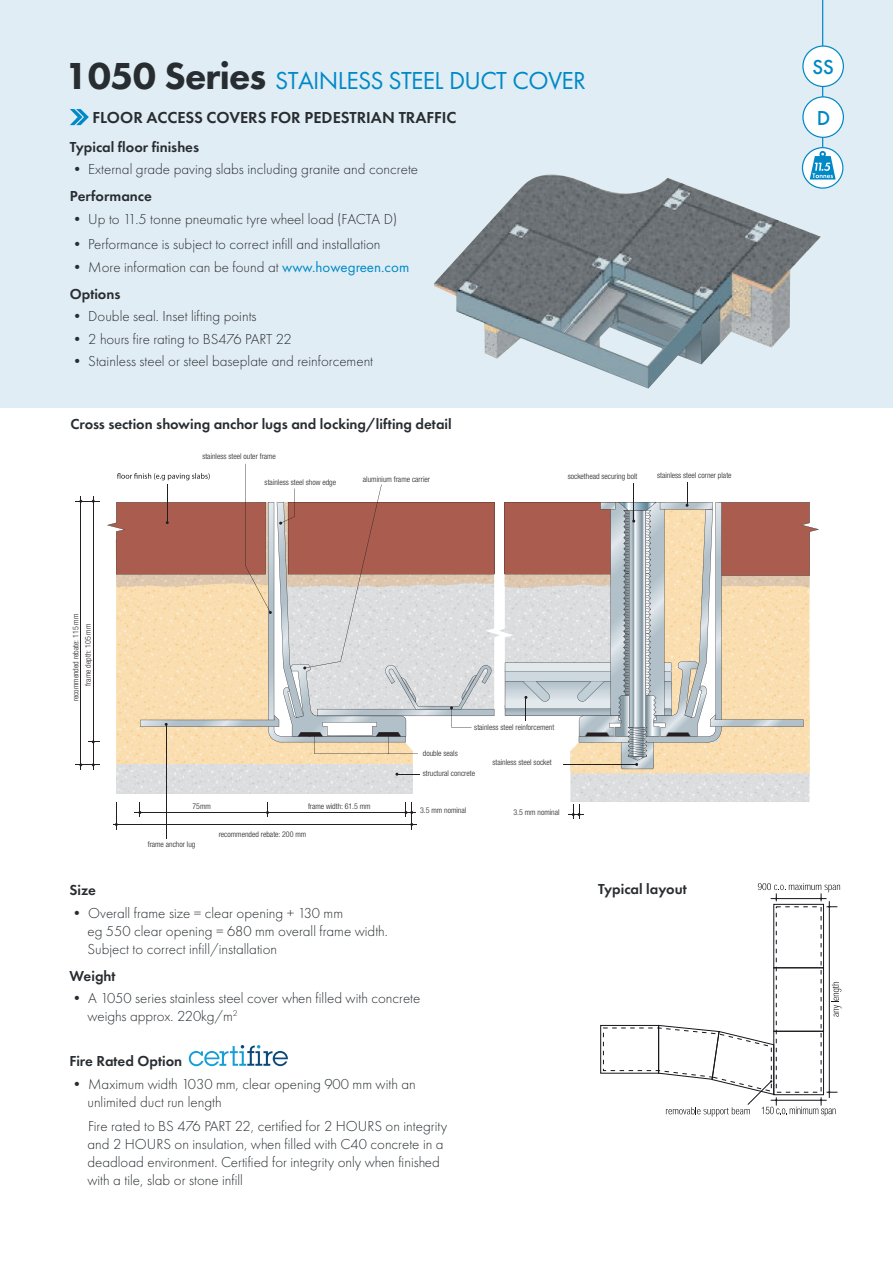
<style>
.page{position:relative;width:893px;height:1263px;background:#fff}
.page>*{position:absolute;margin:0;border:0;box-sizing:border-box;transform-origin:0 0}
.t1{font:25.5px "Futura PT";letter-spacing:-.025em;color:#0089c7}
.t2{font:500 21px "Futura PT";color:#0089c7}
.t3{font:600 16.5px "Futura PT";color:#282d31}
.t4{font:300 15px/18px "Futura PT";color:#282d31}
.t5{font:600 15px "Futura PT";color:#282d31}
.t6{font:300 condensed 7.95px "Helvetica Neue";color:#231f20}
.s1{font-weight:800;font-size:39px;color:#282d31}
.s2{font-weight:400;color:#0089c7}
.s3{font-weight:600}
</style>
<div class="page">
<div style="left:0;top:0;width:893px;height:407px;background:#e1edf4"></div>
<svg style="left:70px;top:109px;width:19px;height:16px"></svg>
<div style="left:773px;top:904px;width:51px;height:64px;border:1px solid #17141a"></div>
<div style="left:773px;top:967px;width:51px;height:64px;border:1px solid #17141a"></div>
<hr style="left:829px;top:901px;width:1px;height:197px;background:#17141a">
<div style="left:600px;top:1025px;width:59px;height:48px;border:1px solid #17141a"></div>
<svg style="left:758px;top:883px;width:82px;height:25px"></svg>
<svg style="left:832px;top:982px;width:9px;height:35px"></svg>
<svg style="left:603px;top:1025px;width:234px;height:92px"></svg>
<hr style="left:81px;top:496px;width:1px;height:274px;background:#231f20">
<hr style="left:93px;top:496px;width:1px;height:274px;background:#231f20">
<svg style="left:76px;top:500px;width:24px;height:3px"></svg>
<svg style="left:76px;top:763px;width:24px;height:3px"></svg>
<svg style="left:88px;top:740px;width:12px;height:3px"></svg>
<hr style="left:166px;top:724px;width:1px;height:115px;background:#231f20">
<svg style="left:107px;top:464px;width:712px;height:366px"></svg>
<img style="left:434px;top:174px;width:387px;height:215px">
<svg style="left:189px;top:1045px;width:99px;height:21px"></svg>
<hr style="left:822px;top:0;width:1px;height:172px;background:#0089c7">
<div style="left:803px;top:46px;width:40px;height:40px;background:#fff;border-radius:50%"></div>
<div style="left:802px;top:45px;width:42px;height:42px;border:1px solid #0089c7;border-radius:50%"></div>
<div style="left:803px;top:97px;width:40px;height:40px;background:#fff;border-radius:50%"></div>
<div style="left:802px;top:96px;width:42px;height:42px;border:1px solid #0089c7;border-radius:50%"></div>
<svg style="left:803px;top:148px;width:40px;height:40px"></svg>
<div style="left:802px;top:147px;width:41px;height:42px;border:1px solid #0089c7;border-radius:50%"></div>
<svg style="left:810px;top:151px;width:26px;height:29px"></svg>
<h1 class="t1" style="left:65px;top:65px;width:522px"><span class="s1">1050 Series</span> STAINLESS STEEL DUCT COVER</h1>
<p class="t3" style="left:93px;top:107px;width:365px">FLOOR ACCESS COVERS FOR PEDESTRIAN TRAFFIC</p>
<p class="t5" style="left:70px;top:137px;width:131px">Typical floor finishes</p>
<p class="t4" style="left:70px;top:160px;width:350px">• External grade paving slabs including granite and concrete</p>
<p class="t5" style="left:70px;top:187px;width:84px">Performance</p>
<p class="t4" style="left:70px;top:210px;width:329px">• Up to 11.5 tonne pneumatic tyre wheel load (FACTA D)</p>
<p class="t4" style="left:70px;top:235px;width:312px">• Performance is subject to correct infill and installation</p>
<p class="t4" style="left:70px;top:253px;width:341px;line-height:27px">• More information can be found at <span class="s2">www.howegreen.com<br></span><span class="s3">Options</span></p>
<p class="t4" style="left:70px;top:307px;width:188px">• Double seal. Inset lifting points</p>
<p class="t4" style="left:70px;top:330px;width:223px">• 2 hours fire rating to BS476 PART 22</p>
<p class="t4" style="left:70px;top:352px;width:305px">• Stainless steel or steel baseplate and reinforcement</p>
<p class="t5" style="left:70px;top:414px;width:383px">Cross section showing anchor lugs and locking/lifting detail</p>
<p class="t6" style="left:202px;top:452px;width:75px">stainless steel outer frame</p>
<p class="t6" style="left:265px;top:478px;width:73px">stainless steel show edge</p>
<p class="t6" style="left:363px;top:474px;width:69px">aluminium frame carrier</p>
<p class="t6" style="left:568px;top:471px;width:71px">sockethead securing bolt</p>
<p class="t6" style="left:657px;top:471px;width:76px">stainless steel corner plate</p>
<p class="t6" style="left:71px;top:701px;width:89px;rotate:-90deg">recommended rebate: 115 mm</p>
<p class="t6" style="left:84px;top:686px;width:63px;rotate:-90deg">frame depth: 105 mm</p>
<p class="t6" style="left:192px;top:802px;width:20px">75mm</p>
<p class="t6" style="left:148px;top:840px;width:49px">frame anchor lug</p>
<p class="t6" style="left:308px;top:801px;width:64px">frame width: 61.5 mm</p>
<p class="t6" style="left:219px;top:829px;width:89px">recommended rebate: 200 mm</p>
<p class="t6" style="left:423px;top:749px;width:36px">double seals</p>
<p class="t6" style="left:474px;top:722px;width:81px">stainless steel reinforcement</p>
<p class="t6" style="left:492px;top:758px;width:61px">stainless steel socket</p>
<p class="t6" style="left:423px;top:769px;width:54px">structural concrete</p>
<p class="t6" style="left:420px;top:806px;width:48px">3.5 mm nominal</p>
<p class="t6" style="left:513px;top:807px;width:48px">3.5 mm nominal</p>
<p class="t5" style="left:69px;top:881px;width:28px">Size</p>
<p class="t4" style="left:87px;top:904px;width:302px;text-indent:-18px">• Overall frame size = clear opening + 130 mm<br>eg 550 clear opening = 680 mm overall frame width.<br>Subject to correct infill/installation</p>
<p class="t5" style="left:69px;top:966px;width:48px">Weight</p>
<p class="t4" style="left:87px;top:989px;width:335px;text-indent:-18px">• A 1050 series stainless steel cover when filled with concrete weighs approx. 220kg/m<sup>2</sup></p>
<p class="t5" style="left:69px;top:1052px;width:114px">Fire Rated Option</p>
<p class="t4" style="left:87px;top:1075px;width:330px;text-indent:-18px">• Maximum width 1030 mm, clear opening 900 mm with an unlimited duct run length</p>
<p class="t4" style="left:87px;top:1117px;width:361px">Fire rated to BS 476 PART 22, certified for 2 HOURS on integrity and 2 HOURS on insulation, when filled with C40 concrete in a deadload environment. Certified for integrity only when finished with a tile, slab or stone infill</p>
<p class="t5" style="left:598px;top:879px;width:90px">Typical layout</p>
<h2 class="t2" style="left:812px;top:55px;width:23px">SS</h2>
<h2 class="t2" style="left:817px;top:105px;width:15px">D</h2>
</div>
